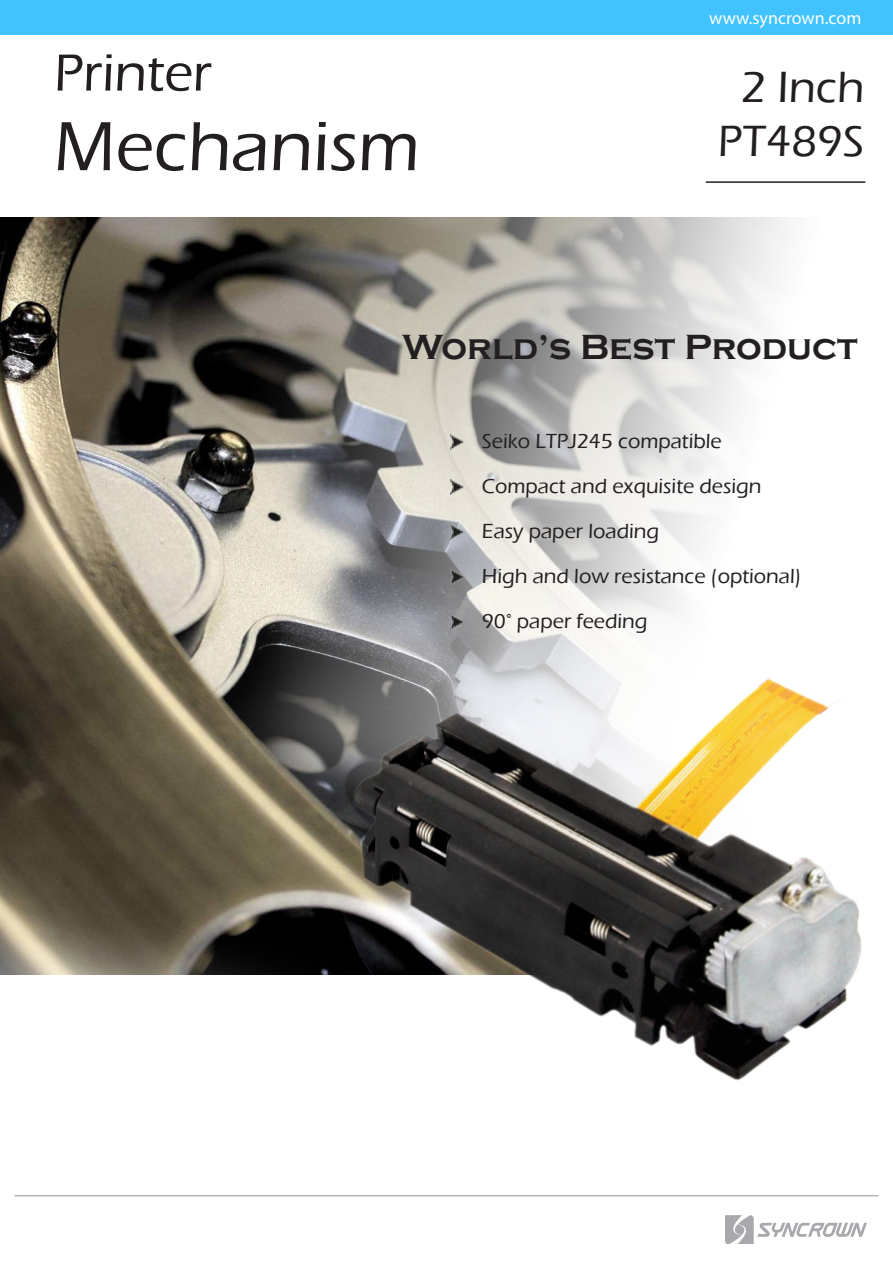
<style>
.page{position:relative;width:893px;height:1263px;background:#fff}
.page>*{position:absolute;margin:0;border:0;box-sizing:border-box;transform-origin:0 0}
.t1{font:500 72px "Eras ITC";color:#231f20}
.t2{font:500 54px "Eras ITC";color:#231f20}
.t3{font:500 45px "Eras ITC";color:#231f20}
.t4{font:700 36px "Copperplate Gothic";color:#231f20}
.t5{font:500 21px "Eras ITC";color:#231f20}
.t6{font:18px "Myriad Pro";color:#fff}
</style>
<div class="page">
<img style="left:0;top:217px;width:791px;height:758px">
<div style="left:0;top:0;width:893px;height:35px;background:#41c3ff"></div>
<hr style="left:706px;top:181px;width:159px;height:2px;background:#231f20">
<img style="left:451px;top:435px;width:12px;height:15px">
<img style="left:451px;top:479px;width:12px;height:15px">
<img style="left:451px;top:524px;width:12px;height:15px">
<img style="left:451px;top:570px;width:12px;height:15px">
<img style="left:451px;top:614px;width:12px;height:15px">
<img style="left:352px;top:676px;width:510px;height:405px">
<hr style="left:14px;top:1195px;width:864px;height:1px;background:#b4b5b8">
<svg style="left:725px;top:1215px;width:142px;height:29px"></svg>
<p class="t2" style="left:54px;top:42px;width:159px">Printer</p>
<p class="t1" style="left:54px;top:106px;width:367px">Mechanism</p>
<p class="t6" style="left:709px;top:7px;width:154px">www.syncrown.com</p>
<p class="t3" style="left:740px;top:61px;width:125px">2 Inch</p>
<p class="t3" style="left:718px;top:115px;width:148px">PT489S</p>
<p class="t4" style="left:403px;top:327px;width:457px">World’s Best Product</p>
<p class="t5" style="left:482px;top:429px;width:241px">Seiko LTPJ245 compatible</p>
<p class="t5" style="left:482px;top:474px;width:281px">Compact and exquisite design</p>
<p class="t5" style="left:482px;top:519px;width:179px">Easy paper loading</p>
<p class="t5" style="left:482px;top:564px;width:321px">High and low resistance (optional)</p>
<p class="t5" style="left:482px;top:609px;width:167px">90° paper feeding</p>
</div>
